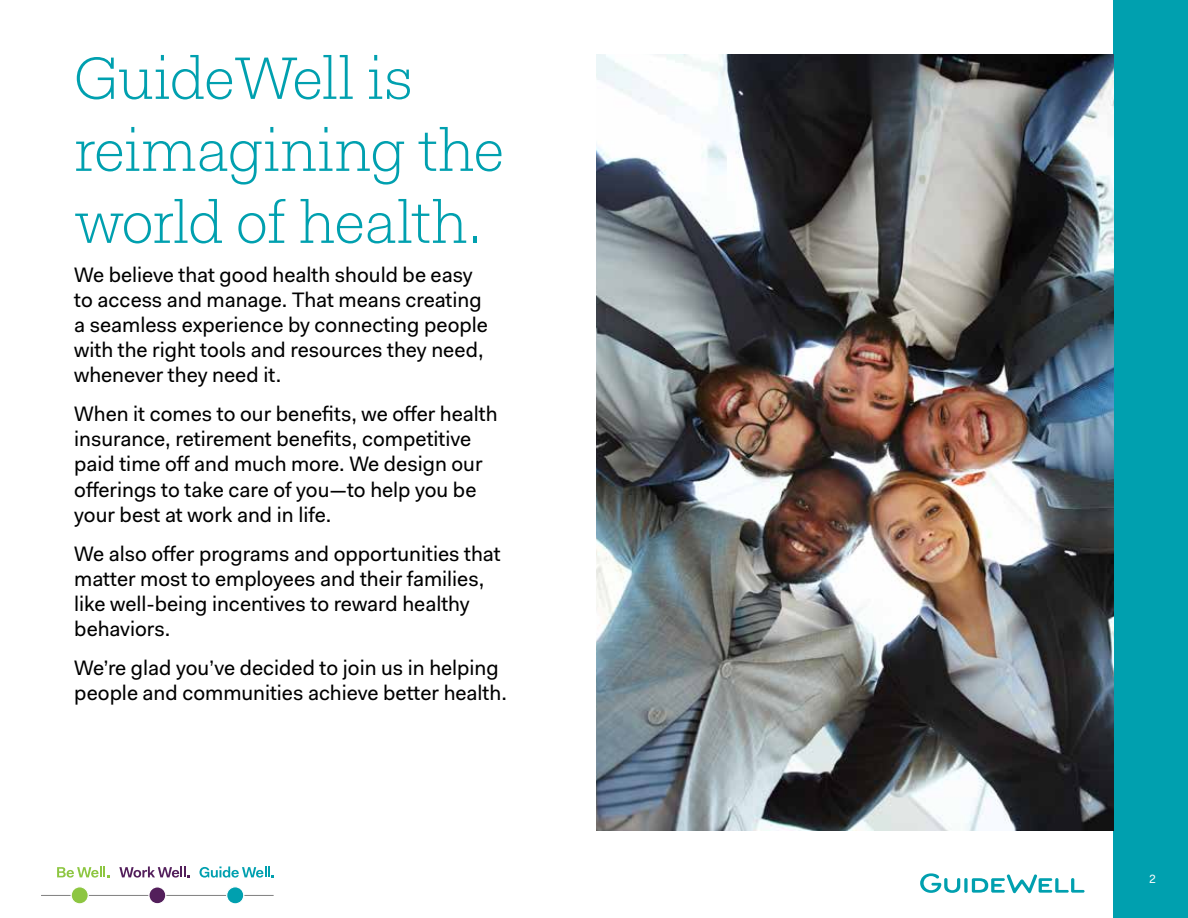
<style>
.page{position:relative;width:1188px;height:918px;background:#fff}
.page>*{position:absolute;margin:0;border:0;box-sizing:border-box;transform-origin:0 0}
.t1{font:300 60px/72px "Fakt Slab Pro";letter-spacing:-.005em;color:#00a0af}
.t2{font:21px/25.2px "Fakt Pro";color:#000}
.t3{font:12px "Fakt Pro";color:#fff}
</style>
<div class="page">
<div style="left:1114px;top:0;width:74px;height:918px;background:#00a0af"></div>
<svg style="left:920px;top:873px;width:165px;height:20px"></svg>
<hr style="left:41px;top:895px;width:233px;height:1px;background:#808080">
<svg style="left:71px;top:887px;width:18px;height:17px"></svg>
<svg style="left:226px;top:887px;width:18px;height:17px"></svg>
<svg style="left:148px;top:887px;width:18px;height:17px"></svg>
<svg style="left:57px;top:866px;width:52px;height:12px"></svg>
<svg style="left:119px;top:866px;width:71px;height:12px"></svg>
<svg style="left:199px;top:866px;width:75px;height:12px"></svg>
<img style="left:596px;top:54px;width:518px;height:776px">
<h1 class="t1" style="left:74px;top:42px;width:431px">GuideWell is reimagining the world of health.</h1>
<p class="t2" style="left:74px;top:262px;width:415px">We believe that good health should be easy to access and manage. That means creating a seamless experience by connecting people with the right tools and resources they need, whenever they need it.</p>
<p class="t2" style="left:74px;top:401px;width:425px">When it comes to our benefits, we offer health insurance, retirement benefits, competitive paid time off and much more. We design our offerings to take care of you—to help you be your best at work and in life.</p>
<p class="t2" style="left:74px;top:541px;width:428px">We also offer programs and opportunities that matter most to employees and their families, like well-being incentives to reward healthy behaviors.</p>
<p class="t2" style="left:74px;top:655px;width:434px">We’re glad you’ve decided to join us in helping people and communities achieve better health.</p>
<p class="t3" style="left:1149px;top:871px;width:8px">2</p>
</div>
